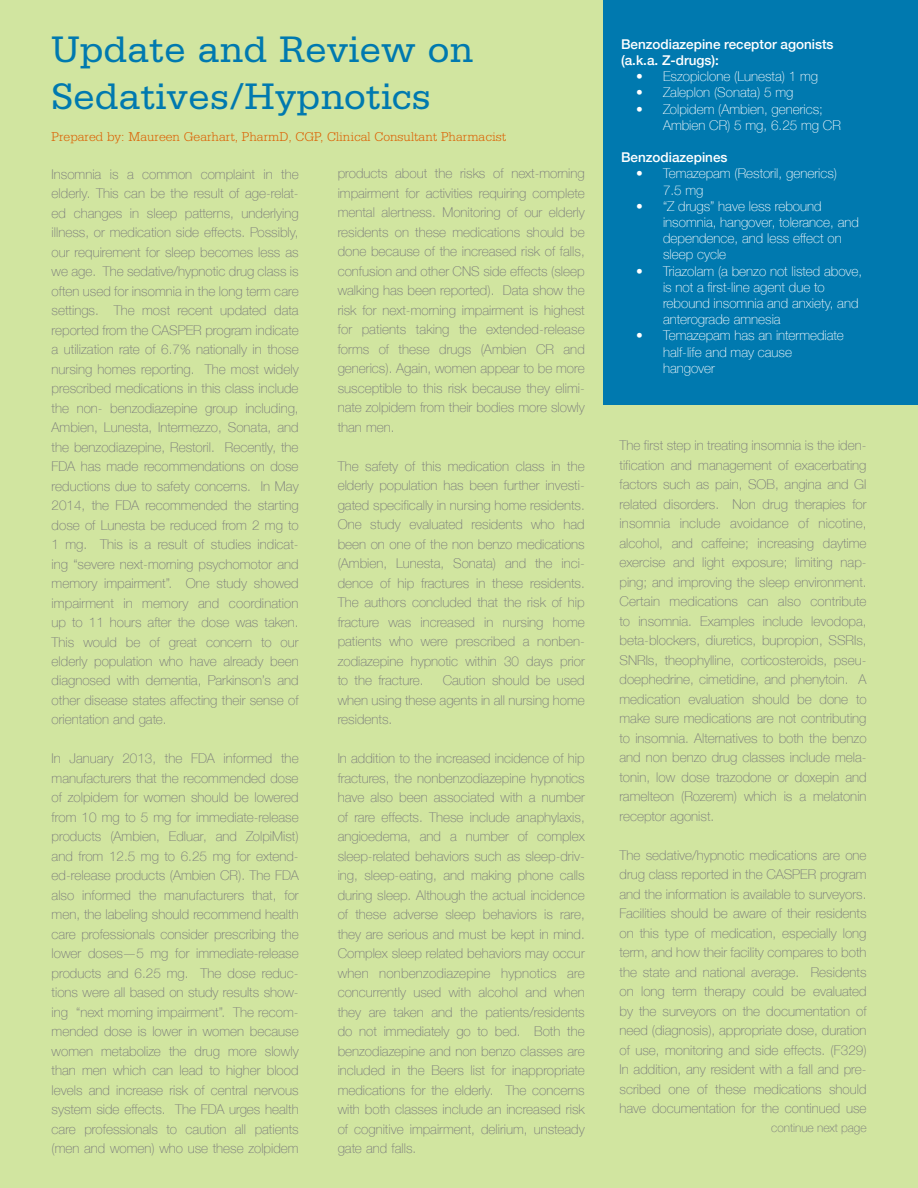
<style>
.page{position:relative;width:918px;height:1188px;background:#d1e5a0}
.page>*{position:absolute;margin:0;border:0;box-sizing:border-box;transform-origin:0 0}
.t1{font:39px/47px "Serifa";color:#0079af}
.t2{font:100 13.5px/19.5px "Helvetica Neue";color:#77777a;text-align:justify}
.t3{font:100 13.5px/16.2px "Helvetica Neue";color:#fff}
.t4{font:300 13.5px "Serifa Std";color:#dc5e00}
.t5{font:500 13.5px/16.2px "Helvetica Neue";color:#fff}
.t6{font:100 12px "Helvetica Neue";color:#77777a}
</style>
<div class="page">
<div style="left:603px;top:0;width:315px;height:405px;background:#0079af"></div>
<h1 class="t1" style="left:52px;top:25px;width:423px">Update and Review on<br>Sedatives/Hypnotics</h1>
<p class="t4" style="left:52px;top:129px;width:456px">Prepared by: Maureen Gearhart, PharmD, CGP, Clinical Consultant Pharmacist</p>
<p class="t2" style="left:52px;top:164px;width:249px">Insomnia is a common complaint in the elderly. This can be the result of age-relat&shy;ed changes in sleep patterns, underlying illness, or medication side effects. Possibly, our requirement for sleep becomes less as we age. The sedative/hypnotic drug class is often used for insomnia in the long term care settings. The most recent updated data reported from the CASPER program indicate a utilization rate of 6.7% nationally in those nursing homes reporting. The most widely prescribed medications in this class include the non- benzodiazepine group including, Ambien, Lunesta, Intermezzo, Sonata, and the benzodiazepine, Restoril. Recently, the FDA has made recommendations on dose reductions due to safety concerns. In May 2014, the FDA recommended the starting dose of Lunesta be reduced from 2 mg to 1 mg. This is a result of studies indicat&shy;ing “severe next-morning psychomotor and memory impairment”. One study showed impairment in memory and coordination up to 11 hours after the dose was taken.<br>This would be of great concern to our elderly population who have already been diagnosed with dementia, Parkinson’s and other disease states affecting their sense of orientation and gate.</p>
<p class="t2" style="left:52px;top:749px;width:249px">In January 2013, the FDA informed the manufacturers that the recommended dose of zolpidem for women should be lowered from 10 mg to 5 mg for immediate-release products (Ambien, Edluar, and ZolpiMist) and from 12.5 mg to 6.25 mg for extend&shy;ed-release products (Ambien CR). The FDA also informed the manufacturers that, for men, the labeling should recommend health care professionals consider prescribing the lower doses―5 mg for immediate-release products and 6.25 mg. The dose reduc&shy;tions were all based on study results show&shy;ing “next morning impairment”. The recom&shy;mended dose is lower in women because women metabolize the drug more slowly than men which can lead to higher blood levels and increase risk of central nervous system side effects. The FDA urges health care professionals to caution all patients (men and women) who use these zolpidem</p>
<p class="t2" style="left:338px;top:164px;width:249px">products about the risks of next-morning impairment for activities requiring complete mental alertness. Monitoring of our elderly residents on these medications should be done because of the increased risk of falls, confusion and other CNS side effects (sleep walking has been reported). Data show the risk for next-morning impairment is highest for patients taking the extended-release forms of these drugs (Ambien CR and generics). Again, women appear to be more susceptible to this risk because they elimi&shy;nate zolpidem from their bodies more slowly than men.</p>
<p class="t2" style="left:338px;top:456px;width:249px">The safety of this medication class in the elderly population has been further investi&shy;gated specifically in nursing home residents.<br>One study evaluated residents who had been on one of the non benzo medications (Ambien, Lunesta, Sonata) and the inci&shy;dence of hip fractures in these residents.<br>The authors concluded that the risk of hip fracture was increased in nursing home patients who were prescribed a nonben&shy;zodiazepine hypnotic within 30 days prior to the fracture.</p>
<p class="t2" style="left:338px;top:670px;width:249px;text-indent:105px">Caution should be used when using these agents in all nursing home residents.</p>
<p class="t2" style="left:338px;top:748px;width:249px">In addition to the increased incidence of hip fractures, the nonbenzodiazepine hypnotics have also been associated with a number of rare effects. These include anaphylaxis, angioedema, and a number of complex sleep-related behaviors such as sleep-driv&shy;ing, sleep-eating, and making phone calls during sleep. Although the actual incidence of these adverse sleep behaviors is rare, they are serious and must be kept in mind.<br>Complex sleep related behaviors may occur when nonbenzodiazepine hypnotics are concurrently used with alcohol and when they are taken and the patients/residents do not immediately go to bed. Both the benzodiazepine and non benzo classes are included in the Beers list for inappropriate medications for the elderly. The concerns with both classes include an increased risk of cognitive impairment, delirium, unsteady gate and falls.</p>
<p class="t5" style="left:621px;top:35px;width:214px">Benzodiazepine receptor agonists (a.k.a. Z-drugs):</p>
<p class="t3" style="left:636px;top:68px;width:184px">• Eszopiclone (Lunesta) 1 mg</p>
<p class="t3" style="left:636px;top:84px;width:159px">• Zaleplon (Sonata) 5 mg</p>
<p class="t3" style="left:663px;top:100px;width:179px;text-indent:-27px">• Zolpidem (Ambien, generics;<br>Ambien CR) 5 mg, 6.25 mg CR</p>
<p class="t5" style="left:621px;top:149px;width:108px">Benzodiazepines</p>
<p class="t3" style="left:663px;top:165px;width:176px;text-indent:-27px">• Temazepam (Restoril, generics)<br>7.5 mg</p>
<p class="t3" style="left:663px;top:198px;width:198px;text-indent:-27px">• “Z drugs” have less rebound insomnia, hangover, tolerance, and dependence, and less effect on sleep cycle</p>
<p class="t3" style="left:663px;top:262px;width:201px;text-indent:-27px">• Triazolam (a benzo not listed above, is not a first-line agent due to rebound insomnia and anxiety, and anterograde amnesia</p>
<p class="t3" style="left:663px;top:327px;width:182px;text-indent:-27px">• Temazepam has an intermediate half-life and may cause hangover</p>
<p class="t2" style="left:620px;top:436px;width:249px">The first step in treating insomnia is the iden&shy;tification and management of exacerbating factors such as pain, SOB, angina and GI related disorders. Non drug therapies for insomnia include avoidance of nicotine, alcohol, and caffeine; increasing daytime exercise and light exposure; limiting nap&shy;ping; and improving the sleep environment.<br>Certain medications can also contribute to insomnia. Examples include levodopa, beta-blockers, diuretics, bupropion, SSRIs, SNRIs, theophylline, corticosteroids, pseu&shy;doephedrine, cimetidine, and phenytoin. A medication evaluation should be done to make sure medications are not contributing to insomnia. Alternatives to both the benzo and non benzo drug classes include mela&shy;tonin, low dose trazodone or doxepin and ramelteon (Rozerem) which is a melatonin receptor agonist.</p>
<p class="t2" style="left:620px;top:845px;width:249px">The sedative/hypnotic medications are one drug class reported in the CASPER program and the information is available to surveyors.<br>Facilities should be aware of their residents on this type of medication, especially long term, and how their facility compares to both the state and national average. Residents on long term therapy could be evaluated by the surveyors on the documentation of need (diagnosis), appropriate dose, duration of use, monitoring and side effects. (F329)<br>In addition, any resident with a fall and pre&shy;scribed one of these medications should have documentation for the continued use</p>
<p class="t6" style="left:771px;top:1118px;width:97px">continue next page</p>
</div>
